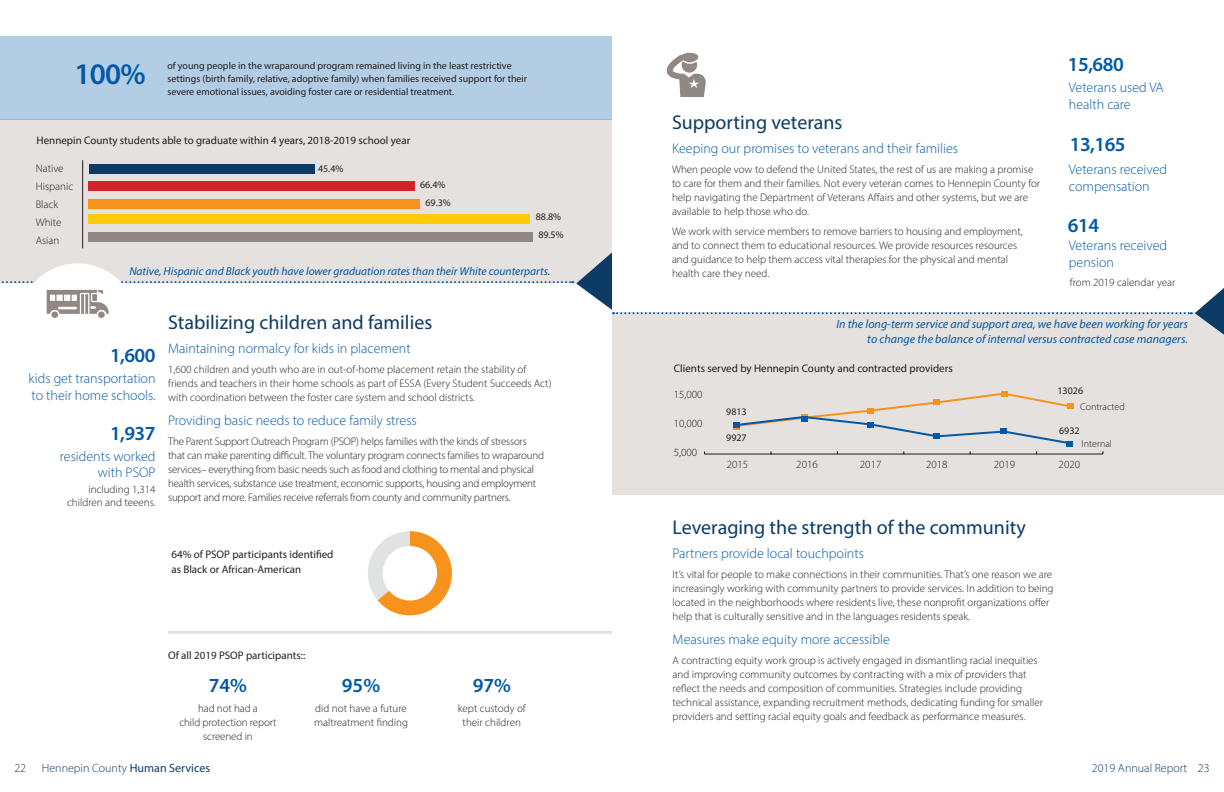
<style>
.page{position:relative;width:1224px;height:792px;background:#fff}
.page>*{position:absolute;margin:0;border:0;box-sizing:border-box;transform-origin:0 0}
.t1{font:600 30px "Myriad Pro";color:#0158a6}
.t2{font:20px "Myriad Pro";color:#0c3b65}
.t3{font:600 20px "Myriad Pro";letter-spacing:-.025em;color:#0158a6}
.t4{font:300 14px/16.8px "Myriad Pro";color:#0158a6}
.t5{font:italic 12px/15px "Myriad Pro";color:#0158a6;text-align:right}
.t6{font:300 12px "Myriad Pro";color:#0c3b65}
.t7{font:italic 11.5px "Myriad Pro";color:#0158a6}
.t8{font:300 11px/14px "Myriad Pro";color:#231f20}
.t9{font:300 11px/14px "Myriad Pro";letter-spacing:-.02em;color:#231f20}
.t10{font:11px/15px "Myriad Pro";color:#231f20}
.t11{font:10px/13px "Myriad Pro";color:#231f20}
.t12{font:300 10px "Myriad Pro";color:#231f20}
.s1{font-weight:400}
</style>
<div class="page">
<svg style="left:667px;top:53px;width:39px;height:44px"></svg>
<div style="left:0;top:119px;width:612px;height:164px;background:#e5e1df"></div>
<div style="left:0;top:36px;width:612px;height:83px;background:#b3cde4"></div>
<div style="left:89px;top:232px;width:444px;height:10px;background:#918883"></div>
<div style="left:89px;top:214px;width:441px;height:10px;background:#feca0a"></div>
<div style="left:89px;top:199px;width:331px;height:10px;background:#f7931d"></div>
<div style="left:89px;top:181px;width:326px;height:10px;background:#d1232a"></div>
<div style="left:89px;top:164px;width:226px;height:10px;background:#0c3b65"></div>
<hr style="left:82px;top:160px;width:1px;height:88px;background:#231f20">
<svg style="left:368px;top:531px;width:84px;height:84px"></svg>
<div style="left:383px;top:546px;width:54px;height:55px;background:#fff;border-radius:50%"></div>
<hr style="left:168px;top:632px;width:444px;height:2px;background:#e5e1df">
<div style="left:612px;top:312px;width:612px;height:182px;background:#e5e1df"></div>
<hr style="left:705px;top:454px;width:398px;height:1px;background:#231f20">
<svg style="left:733px;top:391px;width:340px;height:63px"></svg>
<svg style="left:2px;top:252px;width:1222px;height:83px"></svg>
<h1 class="t1" style="left:75px;top:55px;width:73px">100%</h1>
<p class="t11" style="left:167px;top:59px;width:361px">of young people in the wraparound program remained living in the least restrictive settings (birth family, relative, adoptive family) when families received support for their severe emotional issues, avoiding foster care or residential treatment.</p>
<p class="t10" style="left:37px;top:132px;width:375px">Hennepin County students able to graduate within 4 years, 2018-2019 school year</p>
<p class="t8" style="left:36px;top:159px;width:39px;line-height:18px">Native<br>Hispanic<br>Black<br>White<br>Asian</p>
<p class="t11" style="left:318px;top:161px;width:27px">45.4%</p>
<p class="t11" style="left:420px;top:175px;width:32px;line-height:18px;text-align:center">66.4%<br>69.3%</p>
<p class="t11" style="left:536px;top:208px;width:29px;line-height:17.9px">88.8%<br>89.5%</p>
<p class="t7" style="left:129px;top:264px;width:422px">Native, Hispanic and Black youth have lower graduation rates than their White counterparts.</p>
<h2 class="t3" style="left:110px;top:342px;width:47px">1,600</h2>
<p class="t4" style="left:29px;top:370px;width:128px">kids get transportation to their home schools.</p>
<h2 class="t3" style="left:110px;top:421px;width:47px">1,937</h2>
<p class="t4" style="left:60px;top:448px;width:97px;line-height:16px;text-align:right">residents worked with PSOP</p>
<p class="t8" style="left:67px;top:483px;width:90px;line-height:13px;text-align:right">including 1,314 children and teeens.</p>
<h2 class="t2" style="left:168px;top:310px;width:266px">Stabilizing children and families</h2>
<p class="t4" style="left:168px;top:340px;width:244px">Maintaining normalcy for kids in placement</p>
<p class="t8" style="left:168px;top:362px;width:385px">1,600 children and youth who are in out-of-home placement retain the stability of friends and teachers in their home schools as part of ESSA (Every Student Succeeds Act) with coordination between the foster care system and school districts.</p>
<p class="t4" style="left:168px;top:412px;width:250px">Providing basic needs to reduce family stress</p>
<p class="t9" style="left:168px;top:434px;width:377px">The Parent Support Outreach Program (PSOP) helps families with the kinds of stressors that can make parenting difficult. The voluntary program connects families to wraparound services– everything from basic needs such as food and clothing to mental and physical health services, substance use treatment, economic supports, housing and employment support and more. Families receive referrals from county and community partners.</p>
<p class="t10" style="left:171px;top:547px;width:164px">64% of PSOP participants identified as Black or African-American</p>
<p class="t10" style="left:168px;top:647px;width:139px">Of all 2019 PSOP participants::</p>
<h2 class="t3" style="left:209px;top:672px;width:40px">74%</h2>
<p class="t8" style="left:179px;top:701px;width:99px;text-align:center">had not had a<br>child protection report screened in</p>
<h2 class="t3" style="left:342px;top:672px;width:40px">95%</h2>
<p class="t8" style="left:314px;top:701px;width:96px">did not have a future maltreatment finding</p>
<h2 class="t3" style="left:473px;top:672px;width:40px">97%</h2>
<p class="t8" style="left:458px;top:701px;width:69px;text-align:center">kept custody of their children</p>
<h2 class="t3" style="left:1068px;top:52px;width:57px">15,680</h2>
<h2 class="t2" style="left:672px;top:110px;width:172px">Supporting veterans</h2>
<p class="t4" style="left:672px;top:140px;width:288px">Keeping our promises to veterans and their families</p>
<p class="t8" style="left:672px;top:162px;width:370px">When people vow to defend the United States, the rest of us are making a promise to care for them and their families. Not every veteran comes to Hennepin County for help navigating the Department of Veterans Affairs and other systems, but we are available to help those who do.</p>
<p class="t8" style="left:672px;top:224px;width:352px">We work with service members to remove barriers to housing and employment, and to connect them to educational resources. We provide resources resources and guidance to help them access vital therapies for the physical and mental health care they need.</p>
<p class="t4" style="left:1069px;top:79px;width:96px">Veterans used VA health care</p>
<h2 class="t3" style="left:1070px;top:132px;width:57px">13,165</h2>
<p class="t4" style="left:1069px;top:161px;width:100px">Veterans received compensation</p>
<h2 class="t3" style="left:1068px;top:213px;width:33px">614</h2>
<p class="t4" style="left:1069px;top:237px;width:100px">Veterans received pension</p>
<p class="t8" style="left:1070px;top:276px;width:107px">from 2019 calendar year</p>
<p class="t5" style="left:836px;top:316px;width:353px">In the long-term service and support area, we have been working for years to change the balance of internal versus contracted case managers.</p>
<p class="t10" style="left:674px;top:361px;width:280px">Clients served by Hennepin County and contracted providers</p>
<p class="t8" style="left:674px;top:387px;width:30px">15,000</p>
<p class="t8" style="left:674px;top:416px;width:30px">10,000</p>
<p class="t8" style="left:674px;top:445px;width:25px">5,000</p>
<p class="t11" style="left:726px;top:405px;width:22px">9813</p>
<p class="t11" style="left:726px;top:431px;width:22px">9927</p>
<p class="t11" style="left:1058px;top:384px;width:27px">13026</p>
<p class="t12" style="left:1080px;top:401px;width:46px">Contracted</p>
<p class="t11" style="left:1059px;top:424px;width:22px">6932</p>
<p class="t12" style="left:1082px;top:438px;width:32px">Internal</p>
<p class="t8" style="left:727px;top:457px;width:23px">2015</p>
<p class="t8" style="left:796px;top:457px;width:23px">2016</p>
<p class="t8" style="left:860px;top:457px;width:23px">2017</p>
<p class="t8" style="left:926px;top:457px;width:23px">2018</p>
<p class="t8" style="left:994px;top:457px;width:23px">2019</p>
<p class="t8" style="left:1059px;top:457px;width:23px">2020</p>
<h2 class="t2" style="left:673px;top:515px;width:355px">Leveraging the strength of the community</h2>
<p class="t4" style="left:673px;top:545px;width:193px">Partners provide local touchpoints</p>
<p class="t8" style="left:673px;top:567px;width:382px">It’s vital for people to make connections in their communities. That’s one reason we are increasingly working with community partners to provide services. In addition to being located in the neighborhoods where residents live, these nonprofit organizations offer help that is culturally sensitive and in the languages residents speak.</p>
<p class="t4" style="left:673px;top:631px;width:219px">Measures make equity more accessible</p>
<p class="t8" style="left:673px;top:653px;width:372px">A contracting equity work group is actively engaged in dismantling racial inequities and improving community outcomes by contracting with a mix of providers that reflect the needs and composition of communities. Strategies include providing technical assistance, expanding recruitment methods, dedicating funding for smaller providers and setting racial equity goals and feedback as performance measures.</p>
<p class="t6" style="left:14px;top:761px;width:13px">22</p>
<p class="t6" style="left:42px;top:761px;width:170px">Hennepin County <span class="s1">Human Services</span></p>
<p class="t6" style="left:1092px;top:761px;width:119px">2019 Annual Report 23</p>
</div>
